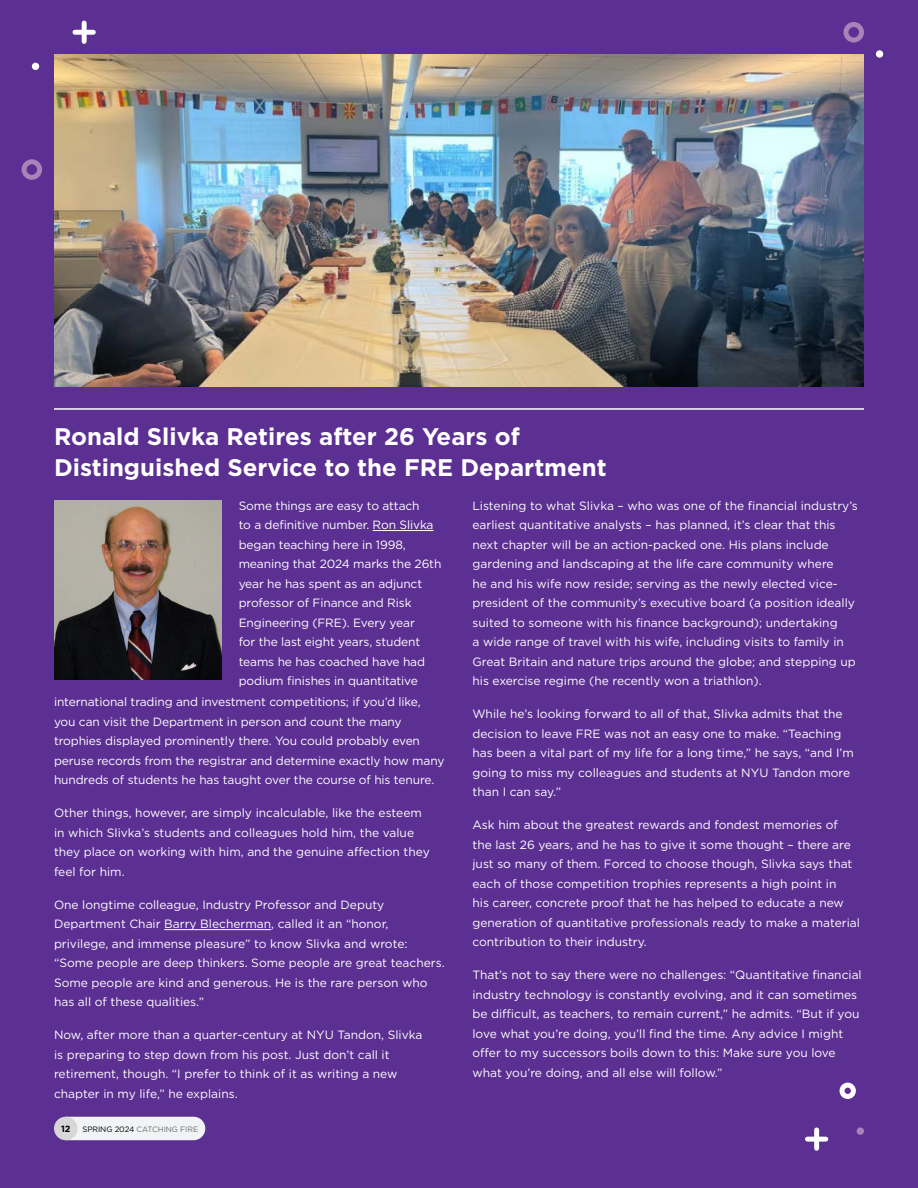
<style>
.page{position:relative;width:918px;height:1188px;background:#5c2f92}
.page>*{position:absolute;margin:0;border:0;box-sizing:border-box;transform-origin:0 0}
.t1{font:700 24px/31.5px "Gotham";color:#fff}
.t2{font:12px/19.5px "Gotham";color:#fff}
.t3{font:700 9px "Gotham";color:#000}
.t4{font:7.8px "Gotham";letter-spacing:-.01em;color:#6d6e6e}
.s1{color:#000}
</style>
<div class="page">
<div style="left:69px;top:1117px;width:136px;height:23px;background:#f1f3f4"></div>
<div style="left:54px;top:1117px;width:24px;height:23px;background:#d6d7d6;border-radius:50%"></div>
<hr style="left:373px;top:530px;width:61px;height:1px;background:#fff">
<hr style="left:54px;top:408px;width:810px;height:2px;background:#fff">
<img style="left:54px;top:54px;width:810px;height:333px">
<img style="left:54px;top:500px;width:167px;height:179px">
<hr style="left:164px;top:929px;width:107px;height:1px;background:#fff">
<div style="left:857px;top:1127px;width:7px;height:8px;background:#aa82ba;border-radius:50%"></div>
<div style="left:840px;top:1083px;width:16px;height:16px;border:5px solid #fff;border-radius:50%"></div>
<div style="left:75px;top:30px;width:18px;height:5px;background:#fff"></div>
<div style="left:82px;top:23px;width:5px;height:18px;background:#fff"></div>
<div style="left:32px;top:63px;width:7px;height:7px;background:#fff;border-radius:50%"></div>
<div style="left:22px;top:159px;width:20px;height:21px;border:5px solid #aa82ba;border-radius:50%"></div>
<div style="left:807px;top:1137px;width:19px;height:5px;background:#fff"></div>
<div style="left:814px;top:1130px;width:5px;height:18px;background:#fff"></div>
<div style="left:876px;top:50px;width:7px;height:8px;background:#fff;border-radius:50%"></div>
<div style="left:843px;top:22px;width:21px;height:20px;border:5px solid #aa82ba;border-radius:50%"></div>
<h1 class="t1" style="left:54px;top:420px;width:554px">Ronald Slivka Retires after 26 Years of<br>Distinguished Service to the FRE Department</h1>
<p class="t2" style="left:239px;top:496px;width:204px">Some things are easy to attach<br>to a definitive number. Ron Slivka began teaching here in 1998, meaning that 2024 marks the 26th year he has spent as an adjunct professor of Finance and Risk<br>Engineering (FRE). Every year<br>for the last eight years, student teams he has coached have had podium finishes in quantitative</p>
<p class="t2" style="left:54px;top:692px;width:392px">international trading and investment competitions; if you’d like, you can visit the Department in person and count the many trophies displayed prominently there. You could probably even peruse records from the registrar and determine exactly how many hundreds of students he has taught over the course of his tenure.</p>
<p class="t2" style="left:54px;top:803px;width:377px">Other things, however, are simply incalculable, like the esteem in which Slivka’s students and colleagues hold him, the value they place on working with him, and the genuine affection they feel for him.</p>
<p class="t2" style="left:54px;top:895px;width:392px">One longtime colleague, Industry Professor and Deputy Department Chair Barry Blecherman, called it an “honor, privilege, and immense pleasure” to know Slivka and wrote: “Some people are deep thinkers. Some people are great teachers.<br>Some people are kind and generous. He is the rare person who has all of these qualities.”</p>
<p class="t2" style="left:54px;top:1025px;width:370px">Now, after more than a quarter-century at NYU Tandon, Slivka is preparing to step down from his post. Just don’t call it retirement, though. “I prefer to think of it as writing a new chapter in my life,” he explains.</p>
<p class="t2" style="left:472px;top:495px;width:387px">Listening to what Slivka – who was one of the financial industry’s earliest quantitative analysts – has planned, it’s clear that this next chapter will be an action-packed one. His plans include gardening and landscaping at the life care community where<br>he and his wife now reside; serving as the newly elected vice&shy;president of the community’s executive board (a position ideally suited to someone with his finance background); undertaking<br>a wide range of travel with his wife, including visits to family in Great Britain and nature trips around the globe; and stepping up his exercise regime (he recently won a triathlon).</p>
<p class="t2" style="left:472px;top:704px;width:383px">While he’s looking forward to all of that, Slivka admits that the decision to leave FRE was not an easy one to make. “Teaching has been a vital part of my life for a long time,” he says, “and I’m going to miss my colleagues and students at NYU Tandon more than I can say.”</p>
<p class="t2" style="left:472px;top:815px;width:389px">Ask him about the greatest rewards and fondest memories of the last 26 years, and he has to give it some thought – there are just so many of them. Forced to choose though, Slivka says that each of those competition trophies represents a high point in<br>his career, concrete proof that he has helped to educate a new generation of quantitative professionals ready to make a material contribution to their industry.</p>
<p class="t2" style="left:472px;top:965px;width:391px">That’s not to say there were no challenges: “Quantitative financial industry technology is constantly evolving, and it can sometimes be difficult, as teachers, to remain current,” he admits. “But if you love what you’re doing, you’ll find the time. Any advice I might offer to my successors boils down to this: Make sure you love what you’re doing, and all else will follow.”</p>
<p class="t3" style="left:61px;top:1123px;width:11px">12</p>
<p class="t4" style="left:82px;top:1124px;width:117px"><span class="s1">SPRING 2024</span> CATCHING FIRE</p>
</div>
